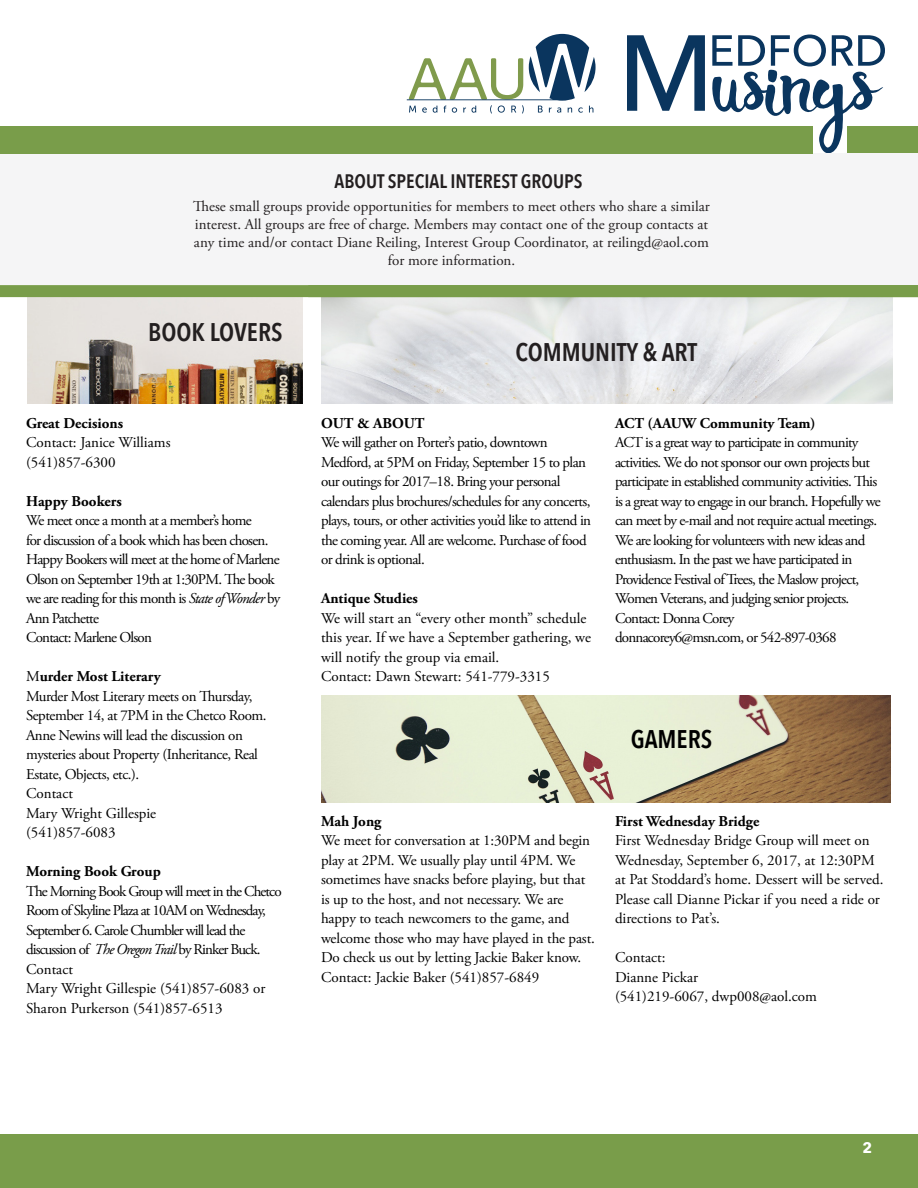
<style>
.page{position:relative;width:918px;height:1188px;background:#fff}
.page>*{position:absolute;margin:0;border:0;box-sizing:border-box;transform-origin:0 0}
.t1{font:600 25.5px "Avenir Next Condensed";color:#231f20}
.t2{font:600 25.5px "Avenir Next Condensed";color:#000}
.t3{font:600 19.5px "Avenir Next Condensed";color:#231f20}
.t4{font:15px/19.5px "Adobe Garamond Pro";letter-spacing:-.04em;color:#000}
.t5{font:15px/19.5px "Adobe Garamond Pro";color:#000}
.t6{font:15px/19.5px "Adobe Garamond Pro";letter-spacing:-.01em;color:#000}
.t7{font:15px/18px "Adobe Garamond Pro";color:#231f20;text-align:center}
.t8{font:15px/19.5px "Adobe Garamond Pro";letter-spacing:-.06em;color:#000}
.t9{font:700 15px "Adobe Garamond Pro";color:#000}
.t10{font:700 15px "Avenir Next";color:#fff}
.s1{font-style:italic}
.s2{font-weight:400}
</style>
<div class="page">
<img style="left:27px;top:297px;width:276px;height:107px">
<img style="left:321px;top:297px;width:571px;height:107px">
<img style="left:321px;top:696px;width:570px;height:106px">
<svg style="left:627px;top:35px;width:78px;height:76px"></svg>
<svg style="left:712px;top:35px;width:173px;height:118px"></svg>
<div style="left:0;top:153px;width:918px;height:132px;background:#f5f5f6"></div>
<div style="left:0;top:126px;width:813px;height:27px;background:#799d4a"></div>
<div style="left:848px;top:126px;width:70px;height:27px;background:#799d4a"></div>
<div style="left:0;top:285px;width:918px;height:12px;background:#799d4a"></div>
<div style="left:0;top:1134px;width:918px;height:54px;background:#799d4a"></div>
<svg style="left:407px;top:34px;width:189px;height:79px"></svg>
<p class="t3" style="left:335px;top:164px;width:249px">ABOUT SPECIAL INTEREST GROUPS</p>
<p class="t7" style="left:193px;top:198px;width:518px">These small groups provide opportunities for members to meet others who share a similar interest. All groups are free of charge. Members may contact one of the group contacts at any time and/or contact Diane Reiling, Interest Group Coordinator, at reilingd@aol.com for more information.</p>
<p class="t1" style="left:148px;top:310px;width:136px">BOOK LOVERS</p>
<p class="t9" style="left:26px;top:414px;width:98px">Great Decisions</p>
<p class="t5" style="left:26px;top:433px;width:146px">Contact: Janice Williams</p>
<p class="t5" style="left:26px;top:453px;width:91px">(541)857-6300</p>
<p class="t9" style="left:26px;top:492px;width:97px">Happy Bookers</p>
<p class="t4" style="left:26px;top:511px;width:256px">We meet once a month at a member’s home<br>for discussion of a book which has been chosen.<br>Happy Bookers will meet at the home of Marlene Olson on September 19th at 1:30PM. The book we are reading for this month is <span class="s1">State of Wonder</span> by Ann Patchette</p>
<p class="t4" style="left:26px;top:628px;width:127px">Contact: Marlene Olson</p>
<p class="t9" style="left:26px;top:668px;width:136px"><span class="s2">M</span>urder Most Literary</p>
<p class="t4" style="left:26px;top:687px;width:242px">Murder Most Literary meets on Thursday, September 14, at 7PM in the Chetco Room.<br>Anne Newins will lead the discussion on mysteries about Property (Inheritance, Real Estate, Objects, etc.).</p>
<p class="t5" style="left:26px;top:784px;width:48px">Contact</p>
<p class="t5" style="left:26px;top:804px;width:132px">Mary Wright Gillespie</p>
<p class="t5" style="left:26px;top:823px;width:91px">(541)857-6083</p>
<p class="t9" style="left:26px;top:863px;width:136px">Morning Book Group</p>
<p class="t8" style="left:26px;top:882px;width:257px">The Morning Book Group will meet in the Chetco Room of Skyline Plaza at 10AM on Wednesday, September 6. Carole Chumbler will lead the discussion of <span class="s1">The Oregon Trail</span> by Rinker Buck.</p>
<p class="t5" style="left:26px;top:960px;width:48px">Contact</p>
<p class="t5" style="left:26px;top:979px;width:241px">Mary Wright Gillespie (541)857-6083 or</p>
<p class="t5" style="left:26px;top:999px;width:198px">Sharon Purkerson (541)857-6513</p>
<p class="t1" style="left:515px;top:330px;width:183px">COMMUNITY &amp; ART</p>
<p class="t9" style="left:321px;top:414px;width:105px">OUT &amp; ABOUT</p>
<p class="t4" style="left:321px;top:433px;width:272px">We will gather on Porter’s patio, downtown Medford, at 5PM on Friday, September 15 to plan our outings for 2017–18. Bring your personal calendars plus brochures/schedules for any concerts, plays, tours, or other activities you’d like to attend in the coming year. All are welcome. Purchase of food or drink is optional.</p>
<p class="t9" style="left:321px;top:590px;width:98px">Antique Studies</p>
<p class="t5" style="left:321px;top:609px;width:271px">We will start an “every other month” schedule this year. If we have a September gathering, we will notify the group via email.</p>
<p class="t5" style="left:321px;top:667px;width:230px">Contact: Dawn Stewart: 541-779-3315</p>
<p class="t9" style="left:615px;top:414px;width:202px">ACT (AAUW Community Team)</p>
<p class="t4" style="left:615px;top:433px;width:267px">ACT is a great way to participate in community activities. We do not sponsor our own projects but participate in established community activities. This is a great way to engage in our branch. Hopefully we can meet by e-mail and not require actual meetings.<br>We are looking for volunteers with new ideas and enthusiasm. In the past we have participated in Providence Festival of Trees, the Maslow project, Women Veterans, and judging senior projects.</p>
<p class="t4" style="left:615px;top:609px;width:121px">Contact: Donna Corey</p>
<p class="t4" style="left:615px;top:628px;width:223px">donnacorey6@msn.com, or 542-897-0368</p>
<p class="t2" style="left:631px;top:717px;width:83px">GAMERS</p>
<p class="t9" style="left:321px;top:812px;width:62px">Mah Jong</p>
<p class="t6" style="left:321px;top:831px;width:275px">We meet for conversation at 1:30PM and begin play at 2PM. We usually play until 4PM. We sometimes have snacks before playing, but that is up to the host, and not necessary. We are happy to teach newcomers to the game, and welcome those who may have played in the past.<br>Do check us out by letting Jackie Baker know.</p>
<p class="t5" style="left:321px;top:968px;width:220px">Contact: Jackie Baker (541)857-6849</p>
<p class="t9" style="left:615px;top:812px;width:146px">First Wednesday Bridge</p>
<p class="t5" style="left:615px;top:831px;width:270px">First Wednesday Bridge Group will meet on Wednesday, September 6, 2017, at 12:30PM at Pat Stoddard’s home. Dessert will be served.<br>Please call Dianne Pickar if you need a ride or directions to Pat’s.</p>
<p class="t5" style="left:615px;top:948px;width:52px">Contact:</p>
<p class="t5" style="left:615px;top:968px;width:85px">Dianne Pickar</p>
<p class="t5" style="left:615px;top:987px;width:203px">(541)219-6067, dwp008@aol.com</p>
<p class="t10" style="left:862px;top:1134px;width:11px">2</p>
</div>
